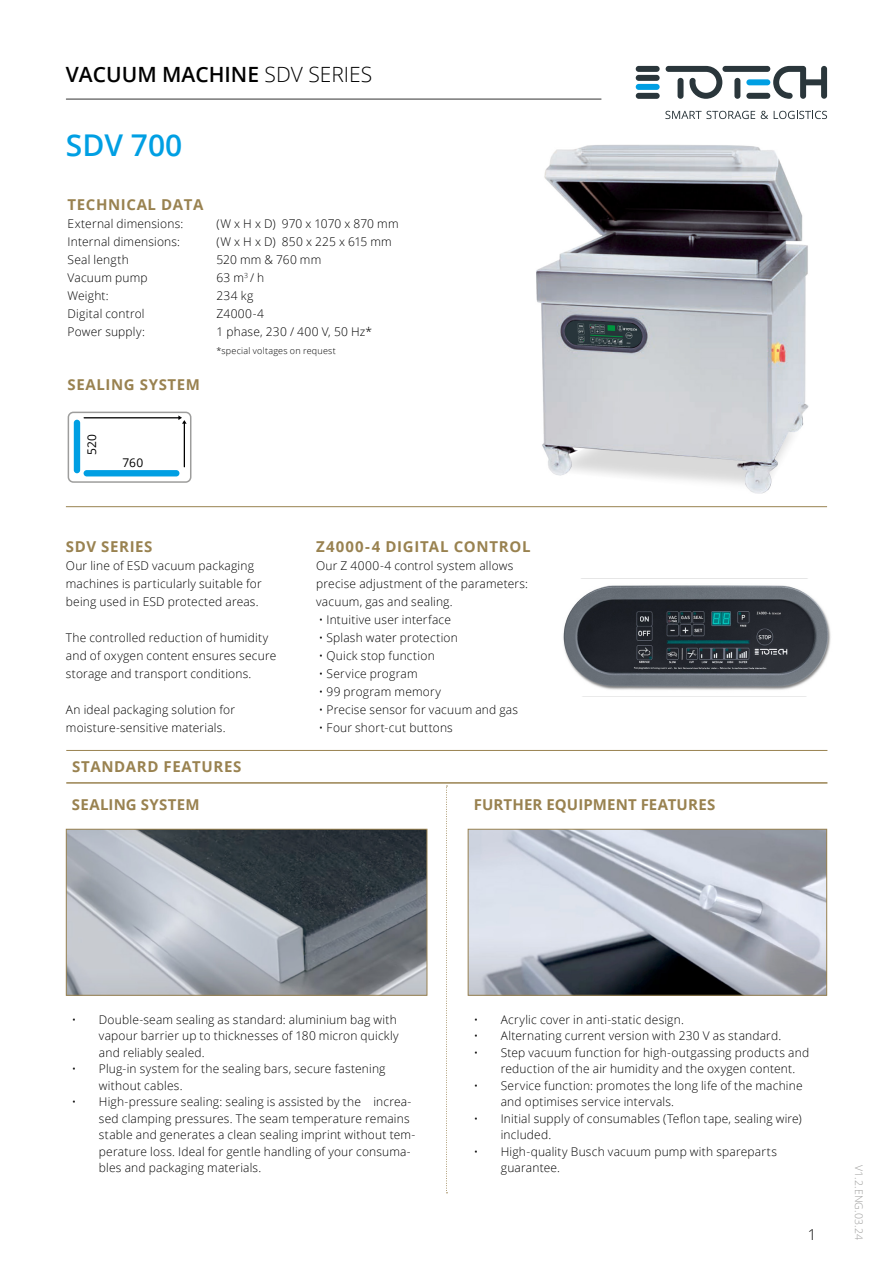
<style>
.page{position:relative;width:893px;height:1263px;background:#fff}
.page>*{position:absolute;margin:0;border:0;box-sizing:border-box;transform-origin:0 0}
.t1{font:600 30px "Open Sans";color:#009fe3}
.t2{font:600 21px "Open Sans";color:#000}
.t3{font:700 15px "Open Sans";letter-spacing:.04em;color:#998250}
.t4{font:700 15px "Open Sans";letter-spacing:.005em;color:#998250}
.t5{font:700 15px "Open Sans";letter-spacing:.015em;color:#998250}
.t6{font:300 15px "Open Sans";color:#000}
.t7{font:300 12px/16.5px "Open Sans";letter-spacing:.015em;color:#000}
.t8{font:300 12px "Open Sans";letter-spacing:-.005em;color:#000}
.t9{font:12px "Open Sans";letter-spacing:.01em;color:#000}
.t10{font:300 10.5px "Open Sans";letter-spacing:.01em;color:#9d9d9c}
.t11{font:300 9px "Open Sans";letter-spacing:.025em;color:#000}
.s1{font-weight:300}
</style>
<div class="page">
<div style="left:722px;top:66px;width:48px;height:6px;background:#2a363b;border-radius:3px"></div>
<svg style="left:666px;top:66px;width:56px;height:33px"></svg>
<svg style="left:773px;top:66px;width:54px;height:33px"></svg>
<div style="left:746px;top:79px;width:24px;height:6px;background:#009fe3;border-radius:3px"></div>
<div style="left:636px;top:93px;width:24px;height:6px;background:#2a363b;border-radius:3px"></div>
<div style="left:636px;top:75px;width:24px;height:6px;background:#2a363b;border-radius:3px"></div>
<div style="left:636px;top:84px;width:24px;height:6px;background:#009fe3;border-radius:3px"></div>
<div style="left:746px;top:93px;width:24px;height:6px;background:#2a363b;border-radius:3px"></div>
<div style="left:678px;top:78px;width:5px;height:21px;background:#2a363b;border-radius:3px"></div>
<div style="left:734px;top:78px;width:6px;height:21px;background:#2a363b;border-radius:3px"></div>
<div style="left:636px;top:66px;width:24px;height:6px;background:#2a363b;border-radius:3px"></div>
<svg style="left:665px;top:111px;width:90px;height:8px"></svg>
<svg style="left:761px;top:111px;width:7px;height:8px"></svg>
<svg style="left:774px;top:111px;width:53px;height:8px"></svg>
<hr style="left:66px;top:99px;width:535px;height:1px;background:#333">
<hr style="left:66px;top:506px;width:761px;height:1px;background:#998250">
<img style="left:563px;top:578px;width:268px;height:119px">
<img style="left:536px;top:145px;width:273px;height:349px">
<img style="left:68px;top:831px;width:357px;height:163px">
<div style="left:66px;top:829px;width:361px;height:167px;border:1px solid #998250"></div>
<img style="left:470px;top:831px;width:355px;height:163px">
<div style="left:468px;top:829px;width:359px;height:167px;border:1px solid #998250"></div>
<svg style="left:446px;top:786px;width:1px;height:407px"></svg>
<hr style="left:66px;top:782px;width:761px;height:2px;background:#998250">
<hr style="left:66px;top:750px;width:761px;height:1px;background:#998250">
<div style="left:68px;top:412px;width:123px;height:71px;border:2px solid #9d9d9c;border-radius:5px"></div>
<div style="left:74px;top:420px;width:6px;height:53px;background:#009fe3;border-radius:3px"></div>
<div style="left:84px;top:470px;width:95px;height:6px;background:#009fe3;border-radius:3px"></div>
<svg style="left:84px;top:415px;width:103px;height:52px"></svg>
<h2 class="t2" style="left:66px;top:60px;width:308px">VACUUM MACHINE <span class="s1">SDV SERIES</span></h2>
<h1 class="t1" style="left:66px;top:124px;width:118px">SDV 700</h1>
<p class="t3" style="left:68px;top:194px;width:137px">TECHNICAL DATA</p>
<p class="t7" style="left:68px;top:215px;width:117px">External dimensions:</p>
<p class="t8" style="left:216px;top:215px;width:184px">(W x H x D) 970 x 1070 x 870 mm</p>
<p class="t7" style="left:68px;top:233px;width:114px">Internal dimensions:</p>
<p class="t7" style="left:216px;top:233px;width:177px">(W x H x D) 850 x 225 x 615 mm</p>
<p class="t7" style="left:68px;top:251px;width:63px">Seal length</p>
<p class="t7" style="left:216px;top:251px;width:106px">520 mm &amp; 760 mm</p>
<p class="t7" style="left:68px;top:269px;width:81px">Vacuum pump</p>
<p class="t7" style="left:216px;top:269px;width:49px">63 m<sup>3</sup> / h</p>
<p class="t7" style="left:68px;top:287px;width:43px">Weight:</p>
<p class="t7" style="left:216px;top:287px;width:39px">234 kg</p>
<p class="t7" style="left:68px;top:305px;width:79px">Digital control</p>
<p class="t7" style="left:216px;top:305px;width:49px">Z4000-4</p>
<p class="t7" style="left:68px;top:323px;width:79px">Power supply:</p>
<p class="t7" style="left:216px;top:323px;width:157px">1 phase, 230 / 400 V, 50 Hz*</p>
<p class="t11" style="left:216px;top:344px;width:121px">*special voltages on request</p>
<p class="t3" style="left:68px;top:374px;width:134px">SEALING SYSTEM</p>
<p class="t9" style="left:84px;top:455px;width:22px;rotate:-90deg">520</p>
<p class="t9" style="left:122px;top:454px;width:22px">760</p>
<p class="t3" style="left:66px;top:536px;width:88px">SDV SERIES</p>
<p class="t7" style="left:66px;top:556px;width:197px;line-height:18px">Our line of ESD vacuum packaging machines is particularly suitable for being used in ESD protected areas.</p>
<p class="t7" style="left:66px;top:628px;width:212px;line-height:18px">The controlled reduction of humidity and of oxygen content ensures secure storage and transport conditions.</p>
<p class="t7" style="left:66px;top:700px;width:171px;line-height:18px">An ideal packaging solution for moisture-sensitive materials.</p>
<p class="t3" style="left:72px;top:756px;width:171px">STANDARD FEATURES</p>
<p class="t5" style="left:72px;top:794px;width:129px">SEALING SYSTEM</p>
<p class="t3" style="left:316px;top:536px;width:216px">Z4000-4 DIGITAL CONTROL</p>
<p class="t7" style="left:316px;top:556px;width:213px;line-height:18px">Our Z 4000-4 control system allows precise adjustment of the parameters: vacuum, gas and sealing.</p>
<p class="t7" style="left:319px;top:611px;width:134px">• Intuitive user interface</p>
<p class="t7" style="left:319px;top:629px;width:140px">• Splash water protection</p>
<p class="t7" style="left:319px;top:647px;width:117px">• Quick stop function</p>
<p class="t7" style="left:319px;top:665px;width:100px">• Service program</p>
<p class="t7" style="left:319px;top:683px;width:124px">• 99 program memory</p>
<p class="t7" style="left:319px;top:701px;width:201px">• Precise sensor for vacuum and gas</p>
<p class="t7" style="left:319px;top:719px;width:135px">• Four short-cut buttons</p>
<p class="t4" style="left:474px;top:794px;width:243px">FURTHER EQUIPMENT FEATURES</p>
<p class="t7" style="left:99px;top:1011px;width:301px;text-indent:-27px">• Double-seam sealing as standard: aluminium bag with vapour barrier up to thicknesses of 180 micron quickly and reliably sealed.</p>
<p class="t7" style="left:99px;top:1060px;width:288px;text-indent:-27px">• Plug-in system for the sealing bars, secure fastening without cables.</p>
<p class="t7" style="left:99px;top:1093px;width:318px;text-indent:-27px">• High-pressure sealing: sealing is assisted by the increa&shy;sed clamping pressures. The seam temperature remains stable and generates a clean sealing imprint without tem&shy;perature loss. Ideal for gentle handling of your consuma&shy;bles and packaging materials.</p>
<p class="t7" style="left:474px;top:1011px;width:212px">• Acrylic cover in anti-static design.</p>
<p class="t7" style="left:474px;top:1027px;width:309px">• Alternating current version with 230 V as standard.</p>
<p class="t7" style="left:501px;top:1044px;width:310px;text-indent:-27px">• Step vacuum function for high-outgassing products and reduction of the air humidity and the oxygen content.</p>
<p class="t7" style="left:501px;top:1077px;width:303px;text-indent:-27px">• Service function: promotes the long life of the machine and optimises service intervals.</p>
<p class="t7" style="left:501px;top:1110px;width:303px;text-indent:-27px">• Initial supply of consumables (Teflon tape, sealing wire) included.</p>
<p class="t7" style="left:501px;top:1143px;width:278px;text-indent:-27px">• High-quality Busch vacuum pump with spareparts guarantee.</p>
<p class="t6" style="left:808px;top:1224px;width:10px">1</p>
<p class="t10" style="left:866px;top:1165px;width:76px;rotate:90deg">V1.2.ENG.03.24</p>
</div>
